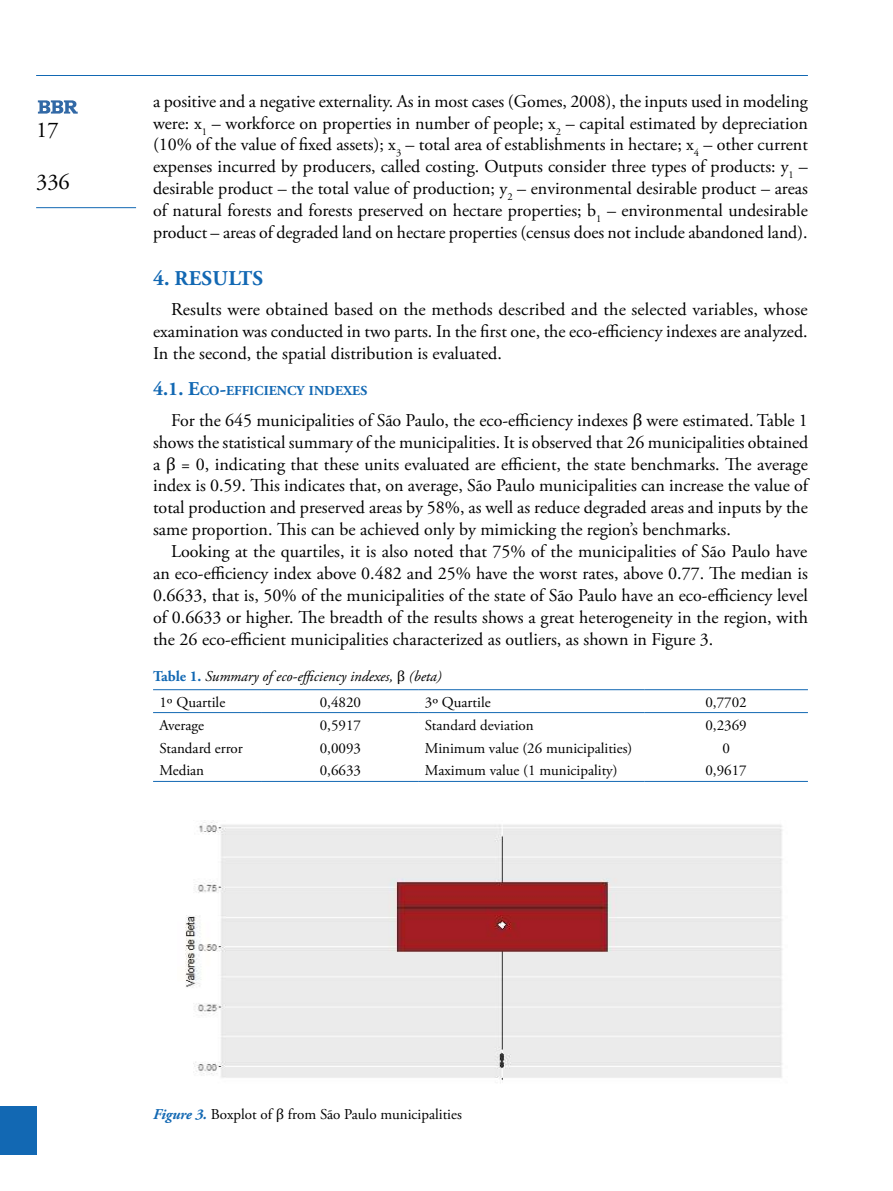
<style>
.page{position:relative;width:893px;height:1191px;background:#fff}
.page>*{position:absolute;margin:0;border:0;box-sizing:border-box;transform-origin:0 0}
.t1{font:22.5px "Adobe Garamond Pro";color:#000}
.t2{font:700 21px "Adobe Garamond Pro";letter-spacing:.015em;color:#1268b3}
.MIOLO{font:18px/21.9px "Adobe Garamond Pro";color:#000;text-align:justify}
.COL_MIOLO{font:15px "Adobe Garamond Pro";color:#000}
.LEGENDAS_-_Tabela{font:italic 15px "Adobe Garamond Pro";color:#000}
.LEGENDAS_-_Figura{font:15px "Adobe Garamond Pro";color:#000}
.TABELA_CELULA_TITULO{font:15px "Adobe Garamond Pro";color:#000}
.t3{font:700 13.65px "Adobe Garamond Pro";color:#1268b3}
.s1{font-size:19.5px}
.s2{font-family:"Cambria Math"}
.s3{font-weight:700;font-style:normal;color:#1268b3}
.s4{font-family:"Cambria Math";font-style:normal}
.s5{font-weight:700;font-style:italic;color:#1268b3}
</style>
<div class="page">
<hr style="left:36px;top:75px;width:772px;height:1px;background:#1268b3">
<div style="left:0;top:1106px;width:36px;height:48px;background:#1268b3"></div>
<hr style="left:36px;top:207px;width:100px;height:1px;background:#1268b3">
<svg style="left:38px;top:100px;width:40px;height:14px"></svg>
<hr style="left:153px;top:712px;width:109px;height:1px;background:#1268b3">
<hr style="left:262px;top:712px;width:157px;height:1px;background:#1268b3">
<hr style="left:419px;top:712px;width:225px;height:1px;background:#1268b3">
<hr style="left:644px;top:712px;width:164px;height:1px;background:#1268b3">
<hr style="left:153px;top:689px;width:109px;height:1px;background:#1268b3">
<hr style="left:262px;top:689px;width:157px;height:1px;background:#1268b3">
<hr style="left:419px;top:689px;width:225px;height:1px;background:#1268b3">
<hr style="left:644px;top:689px;width:164px;height:1px;background:#1268b3">
<hr style="left:153px;top:781px;width:109px;height:1px;background:#1268b3">
<hr style="left:262px;top:781px;width:157px;height:1px;background:#1268b3">
<hr style="left:419px;top:781px;width:225px;height:1px;background:#1268b3">
<hr style="left:644px;top:781px;width:164px;height:1px;background:#1268b3">
<img style="left:185px;top:820px;width:597px;height:263px">
<p class="t1" style="left:36px;top:116px;width:24px">17</p>
<p class="t1" style="left:36px;top:169px;width:35px">336</p>
<p class="MIOLO" style="left:153px;top:91px;width:656px">a positive and a negative externality. As in most cases (Gomes, 2008), the inputs used in modeling were: x<sub>1</sub> – workforce on properties in number of people; x<sub>2</sub> – capital estimated by depreciation (10% of the value of fixed assets); x<sub>3</sub> – total area of establishments in hectare; x<sub>4</sub> – other current expenses incurred by producers, called costing. Outputs consider three types of products: y<sub>1</sub> – desirable product – the total value of production; y<sub>2</sub> – environmental desirable product – areas of natural forests and forests preserved on hectare properties; b<sub>1</sub> – environmental undesirable product – areas of degraded land on hectare properties (census does not include abandoned land).</p>
<p class="t2" style="left:153px;top:266px;width:111px">4. RESULTS</p>
<p class="MIOLO" style="left:153px;top:299px;width:656px;text-indent:18px">Results were obtained based on the methods described and the selected variables, whose examination was conducted in two parts. In the first one, the eco-efficiency indexes are analyzed.<br>In the second, the spatial distribution is evaluated.</p>
<p class="t3" style="left:153px;top:383px;width:216px"><span class="s1">4.1. E</span>CO<span class="s1">-</span>EFFICIENCY INDEXES</p>
<p class="MIOLO" style="left:153px;top:410px;width:657px;text-indent:18px">For the 645 municipalities of São Paulo, the eco-efficiency indexes <span class="s2">β</span> were estimated. Table 1 shows the statistical summary of the municipalities. It is observed that 26 municipalities obtained a <span class="s2">β</span> = 0, indicating that these units evaluated are efficient, the state benchmarks. The average index is 0.59. This indicates that, on average, São Paulo municipalities can increase the value of total production and preserved areas by 58%, as well as reduce degraded areas and inputs by the same proportion. This can be achieved only by mimicking the region’s benchmarks.</p>
<p class="MIOLO" style="left:153px;top:541px;width:656px;text-indent:18px">Looking at the quartiles, it is also noted that 75% of the municipalities of São Paulo have an eco-efficiency index above 0.482 and 25% have the worst rates, above 0.77. The median is 0.6633, that is, 50% of the municipalities of the state of São Paulo have an eco-efficiency level of 0.6633 or higher. The breadth of the results shows a great heterogeneity in the region, with the 26 eco-efficient municipalities characterized as outliers, as shown in Figure 3.</p>
<p class="LEGENDAS_-_Tabela" style="left:153px;top:667px;width:290px"><span class="s3">Table 1.</span> Summary of eco-efficiency indexes, <span class="s4">β</span> (beta)</p>
<p class="TABELA_CELULA_TITULO" style="left:159px;top:693px;width:67px">1º Quartile</p>
<p class="TABELA_CELULA_TITULO" style="left:320px;top:693px;width:43px">0,4820</p>
<p class="TABELA_CELULA_TITULO" style="left:425px;top:693px;width:67px">3º Quartile</p>
<p class="TABELA_CELULA_TITULO" style="left:705px;top:693px;width:43px">0,7702</p>
<p class="COL_MIOLO" style="left:159px;top:716px;width:46px">Average</p>
<p class="COL_MIOLO" style="left:320px;top:716px;width:43px">0,5917</p>
<p class="COL_MIOLO" style="left:425px;top:716px;width:110px">Standard deviation</p>
<p class="COL_MIOLO" style="left:705px;top:716px;width:43px">0,2369</p>
<p class="COL_MIOLO" style="left:159px;top:739px;width:85px">Standard error</p>
<p class="COL_MIOLO" style="left:320px;top:739px;width:43px">0,0093</p>
<p class="COL_MIOLO" style="left:425px;top:739px;width:209px">Minimum value (26 municipalities)</p>
<p class="COL_MIOLO" style="left:722px;top:739px;width:9px">0</p>
<p class="COL_MIOLO" style="left:159px;top:761px;width:46px">Median</p>
<p class="COL_MIOLO" style="left:320px;top:761px;width:43px">0,6633</p>
<p class="COL_MIOLO" style="left:425px;top:761px;width:194px">Maximum value (1 municipality)</p>
<p class="COL_MIOLO" style="left:705px;top:761px;width:43px">0,9617</p>
<p class="LEGENDAS_-_Figura" style="left:153px;top:1105px;width:310px"><span class="s5">Figure 3.</span> Boxplot of <span class="s2">β</span> from São Paulo municipalities</p>
</div>
